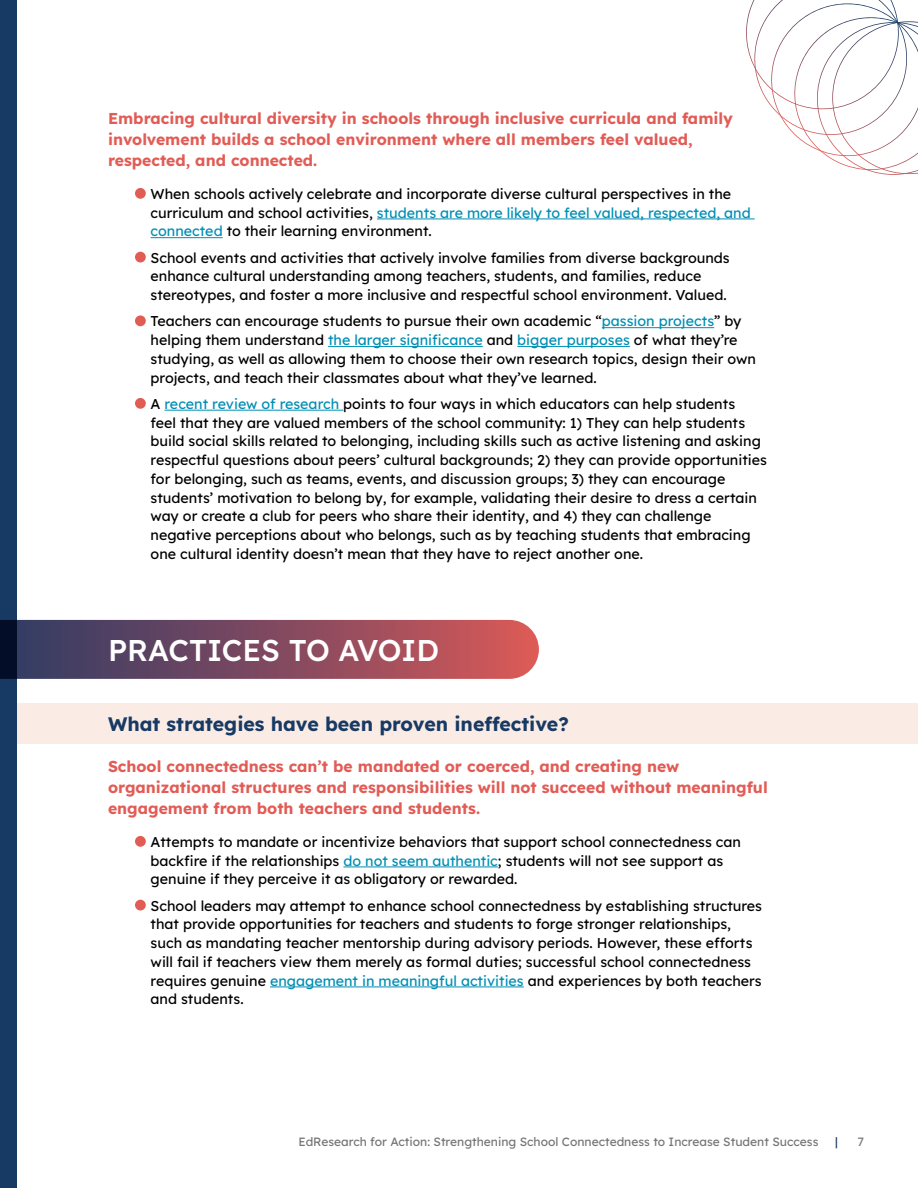
<style>
.page{position:relative;width:918px;height:1188px;background:#fff}
.page>*{position:absolute;margin:0;border:0;box-sizing:border-box;transform-origin:0 0}
.t1{font:500 30px "Lexend";color:#fff}
.t2{font:700 19.5px "Lexend";color:#173a64}
.t3{font:700 15.75px/21px "Lexend";color:#e25c56}
.t4{font:14.25px/18.8px "Lexend";color:#000}
.t5{font:12px "Lexend";color:#767576}
.t6{font:12px "Lexend";color:#173a64}
.s1{color:#008fb4}
</style>
<div class="page">
<div style="left:0;top:704px;width:918px;height:40px;background:#fbebe5"></div>
<div style="left:0;top:0;width:16px;height:1188px;background:#173a64"></div>
<hr style="left:377px;top:219px;width:378px;height:1px;background:#008fb4">
<hr style="left:151px;top:237px;width:72px;height:1px;background:#008fb4">
<hr style="left:602px;top:327px;width:112px;height:1px;background:#008fb4">
<hr style="left:328px;top:346px;width:155px;height:1px;background:#008fb4">
<hr style="left:517px;top:346px;width:113px;height:1px;background:#008fb4">
<hr style="left:165px;top:410px;width:178px;height:1px;background:#008fb4">
<hr style="left:343px;top:867px;width:155px;height:1px;background:#008fb4">
<hr style="left:270px;top:987px;width:254px;height:1px;background:#008fb4">
<div style="left:135px;top:188px;width:11px;height:11px;background:#e25c56;border-radius:50%"></div>
<div style="left:135px;top:252px;width:11px;height:10px;background:#e25c56;border-radius:50%"></div>
<div style="left:135px;top:315px;width:11px;height:11px;background:#e25c56;border-radius:50%"></div>
<div style="left:135px;top:398px;width:11px;height:11px;background:#e25c56;border-radius:50%"></div>
<div style="left:135px;top:836px;width:11px;height:11px;background:#e25c56;border-radius:50%"></div>
<div style="left:135px;top:900px;width:11px;height:10px;background:#e25c56;border-radius:50%"></div>
<svg style="left:746px;top:0;width:172px;height:175px"></svg>
<svg style="left:0;top:620px;width:539px;height:59px;background:#7f495e"></svg>
<p class="t3" style="left:108px;top:107px;width:626px">Embracing cultural diversity in schools through inclusive curricula and family involvement builds a school environment where all members feel valued, respected, and connected.</p>
<p class="t4" style="left:151px;top:183px;width:602px">When schools actively celebrate and incorporate diverse cultural perspectives in the curriculum and school activities, <span class="s1">students are more likely to feel valued, respected, and connected</span> to their learning environment.</p>
<p class="t4" style="left:151px;top:247px;width:581px">School events and activities that actively involve families from diverse backgrounds enhance cultural understanding among teachers, students, and families, reduce stereotypes, and foster a more inclusive and respectful school environment. Valued.</p>
<p class="t4" style="left:151px;top:311px;width:607px">Teachers can encourage students to pursue their own academic “<span class="s1">passion projects</span>” by helping them understand <span class="s1">the larger significance</span> and <span class="s1">bigger purposes</span> of what they’re studying, as well as allowing them to choose their own research topics, design their own projects, and teach their classmates about what they’ve learned.</p>
<p class="t4" style="left:151px;top:393px;width:618px">A <span class="s1">recent review of research</span> points to four ways in which educators can help students<br>feel that they are valued members of the school community: 1) They can help students build social skills related to belonging, including skills such as active listening and asking respectful questions about peers’ cultural backgrounds; 2) they can provide opportunities for belonging, such as teams, events, and discussion groups; 3) they can encourage students’ motivation to belong by, for example, validating their desire to dress a certain way or create a club for peers who share their identity, and 4) they can challenge negative perceptions about who belongs, such as by teaching students that embracing one cultural identity doesn’t mean that they have to reject another one.</p>
<h1 class="t1" style="left:108px;top:629px;width:333px">PRACTICES TO AVOID</h1>
<h2 class="t2" style="left:108px;top:709px;width:462px">What strategies have been proven ineffective?</h2>
<p class="t3" style="left:108px;top:755px;width:661px">School connectedness can’t be mandated or coerced, and creating new organizational structures and responsibilities will not succeed without meaningful engagement from both teachers and students.</p>
<p class="t4" style="left:151px;top:831px;width:592px">Attempts to mandate or incentivize behaviors that support school connectedness can backfire if the relationships <span class="s1">do not seem authentic</span>; students will not see support as genuine if they perceive it as obligatory or rewarded.</p>
<p class="t4" style="left:151px;top:895px;width:613px">School leaders may attempt to enhance school connectedness by establishing structures that provide opportunities for teachers and students to forge stronger relationships, such as mandating teacher mentorship during advisory periods. However, these efforts will fail if teachers view them merely as formal duties; successful school connectedness requires genuine <span class="s1">engagement in meaningful activities</span> and experiences by both teachers and students.</p>
<p class="t5" style="left:298px;top:1133px;width:522px">EdResearch for Action: Strengthening School Connectedness to Increase Student Success</p>
<p class="t6" style="left:835px;top:1133px;width:4px">|</p>
<p class="t5" style="left:857px;top:1133px;width:8px">7</p>
</div>
